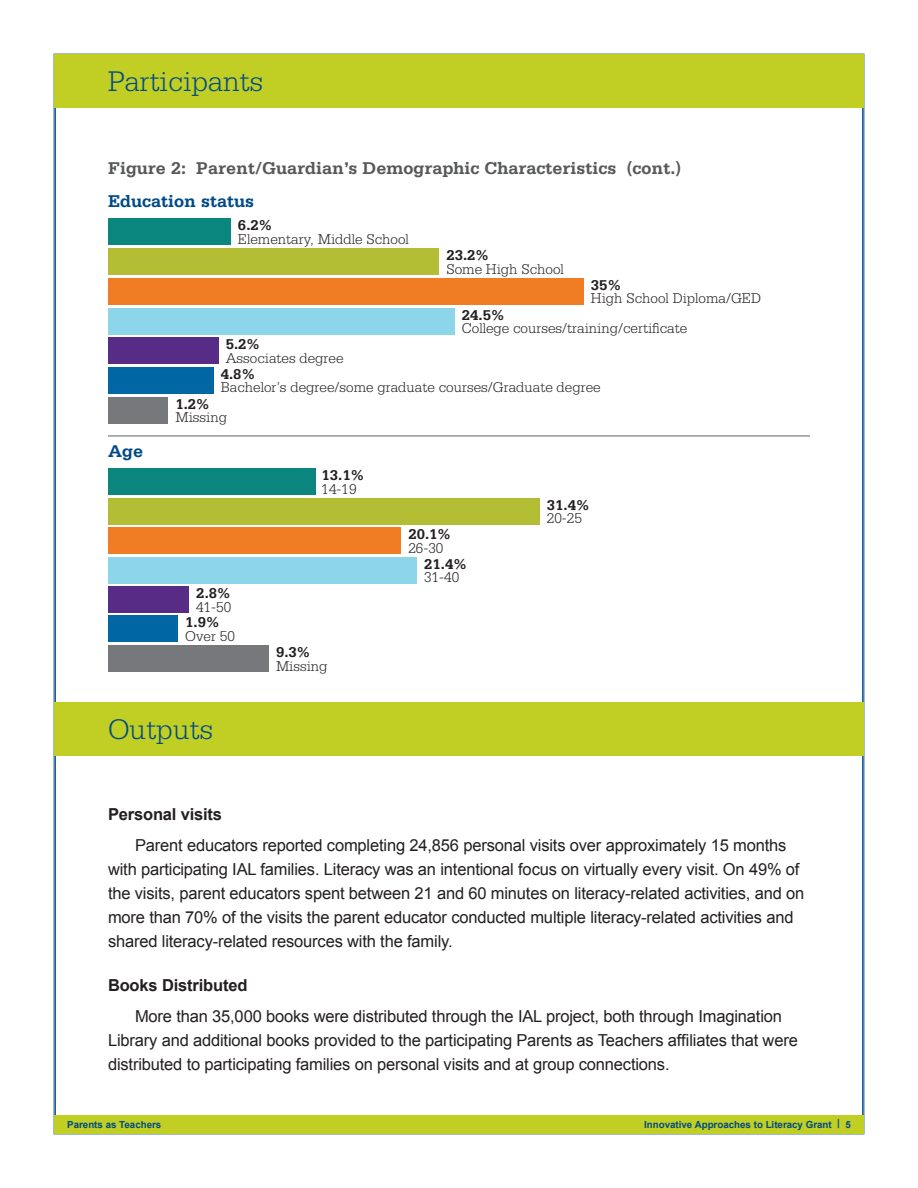
<style>
.page{position:relative;width:918px;height:1188px;background:#fff}
.page>*{position:absolute;margin:0;border:0;box-sizing:border-box;transform-origin:0 0}
.t1{font:300 30px "Serifa Std";color:#004a87}
.Chart_Headline{font:700 18px "Serifa Std";color:#57585a}
.Chart_Shaded_Bar_Tex{font:700 18px "Serifa Std";color:#004a87}
.Body_Copy{font:16.5px/24px "Arial";letter-spacing:-.01em;color:#231f20}
.Body_Copy_Bold_NoInd{font:700 16.5px "Arial";letter-spacing:-.01em;color:#231f20}
.t2{font:300 15px/13.5px "Serifa Std";color:#231f20}
.t3{font:700 15px/13.5px "Serifa Std";color:#231f20}
.t4{font:700 9.75px "Arial";color:#004a87}
.s1{font-weight:700}
.s2{font-weight:300}
</style>
<div class="page">
<div style="left:54px;top:1115px;width:810px;height:19px;background:#c1ce23"></div>
<div style="left:54px;top:54px;width:810px;height:54px;background:#c1ce23"></div>
<div style="left:108px;top:397px;width:60px;height:27px;background:#76787b"></div>
<div style="left:108px;top:367px;width:105px;height:27px;background:#0066a4"></div>
<div style="left:108px;top:337px;width:110px;height:27px;background:#572c87"></div>
<div style="left:108px;top:308px;width:347px;height:26px;background:#8dd5e8"></div>
<div style="left:108px;top:278px;width:476px;height:27px;background:#f07c23"></div>
<div style="left:108px;top:248px;width:331px;height:27px;background:#b3be35"></div>
<div style="left:108px;top:218px;width:122px;height:27px;background:#0b867e"></div>
<div style="left:108px;top:645px;width:160px;height:27px;background:#76787b"></div>
<div style="left:108px;top:616px;width:70px;height:26px;background:#0066a4"></div>
<div style="left:108px;top:586px;width:81px;height:27px;background:#572c87"></div>
<div style="left:108px;top:557px;width:309px;height:26px;background:#8dd5e8"></div>
<div style="left:108px;top:527px;width:293px;height:27px;background:#f07c23"></div>
<div style="left:108px;top:498px;width:431px;height:27px;background:#b3be35"></div>
<div style="left:108px;top:469px;width:207px;height:26px;background:#0b867e"></div>
<hr style="left:108px;top:435px;width:702px;height:2px;background:#939598">
<div style="left:54px;top:702px;width:810px;height:54px;background:#c1ce23"></div>
<p class="t1" style="left:108px;top:64px;width:157px">Participants</p>
<p class="Chart_Headline" style="left:108px;top:157px;width:575px">Figure 2: Parent/Guardian’s Demographic Characteristics (cont.)</p>
<p class="Chart_Shaded_Bar_Tex" style="left:108px;top:191px;width:148px">Education status</p>
<p class="t2" style="left:238px;top:219px;width:172px"><span class="s1">6.2%<br></span>Elementary, Middle School</p>
<p class="t2" style="left:446px;top:249px;width:119px"><span class="s1">23.2%<br></span>Some High School</p>
<p class="t2" style="left:462px;top:308px;width:227px"><span class="s1">24.5%<br></span>College courses/training/certificate</p>
<p class="t2" style="left:591px;top:278px;width:172px"><span class="s1">35%<br></span>High School Diploma/GED</p>
<p class="Chart_Shaded_Bar_Tex" style="left:108px;top:441px;width:37px">Age</p>
<p class="t2" style="left:226px;top:338px;width:119px"><span class="s1">5.2%<br></span>Associates degree</p>
<p class="t2" style="left:221px;top:367px;width:381px"><span class="s1">4.8%<br></span>Bachelor’s degree/some graduate courses/Graduate degree</p>
<p class="t2" style="left:175px;top:397px;width:53px"><span class="s1">1.2%<br></span>Missing</p>
<p class="t2" style="left:196px;top:587px;width:36px"><span class="s1">2.8%<br></span>41-50</p>
<p class="t2" style="left:185px;top:616px;width:51px"><span class="s1">1.9%<br></span>Over 50</p>
<p class="t3" style="left:322px;top:469px;width:44px">13.1%<br><span class="s2">14-19</span></p>
<p class="t2" style="left:276px;top:645px;width:53px;line-height:14.1px"><span class="s1">9.3%<br></span>Missing</p>
<p class="t3" style="left:408px;top:527px;width:44px">20.1%<br><span class="s2">26-30</span></p>
<p class="t3" style="left:424px;top:557px;width:44px">21.4%<br><span class="s2">31-40</span></p>
<p class="t3" style="left:547px;top:498px;width:44px">31.4%<br><span class="s2">20-25</span></p>
<p class="t1" style="left:108px;top:712px;width:106px">Outputs</p>
<p class="Body_Copy_Bold_NoInd" style="left:108px;top:803px;width:116px">Personal visits</p>
<p class="Body_Copy" style="left:108px;top:833px;width:698px;text-indent:27px">Parent educators reported completing 24,856 personal visits over approximately 15 months with participating IAL families. Literacy was an intentional focus on virtually every visit. On 49% of the visits, parent educators spent between 21 and 60 minutes on literacy-related activities, and on more than 70% of the visits the parent educator conducted multiple literacy-related activities and shared literacy-related resources with the family.</p>
<p class="Body_Copy_Bold_NoInd" style="left:108px;top:974px;width:141px">Books Distributed</p>
<p class="Body_Copy" style="left:108px;top:1004px;width:691px;text-indent:27px">More than 35,000 books were distributed through the IAL project, both through Imagination<br>Library and additional books provided to the participating Parents as Teachers affiliates that were distributed to participating families on personal visits and at group connections.</p>
<p class="t4" style="left:67px;top:1118px;width:96px">Parents as Teachers</p>
<p class="t4" style="left:644px;top:1118px;width:208px">Innovative Approaches to Literacy Grant | 5</p>
</div>
